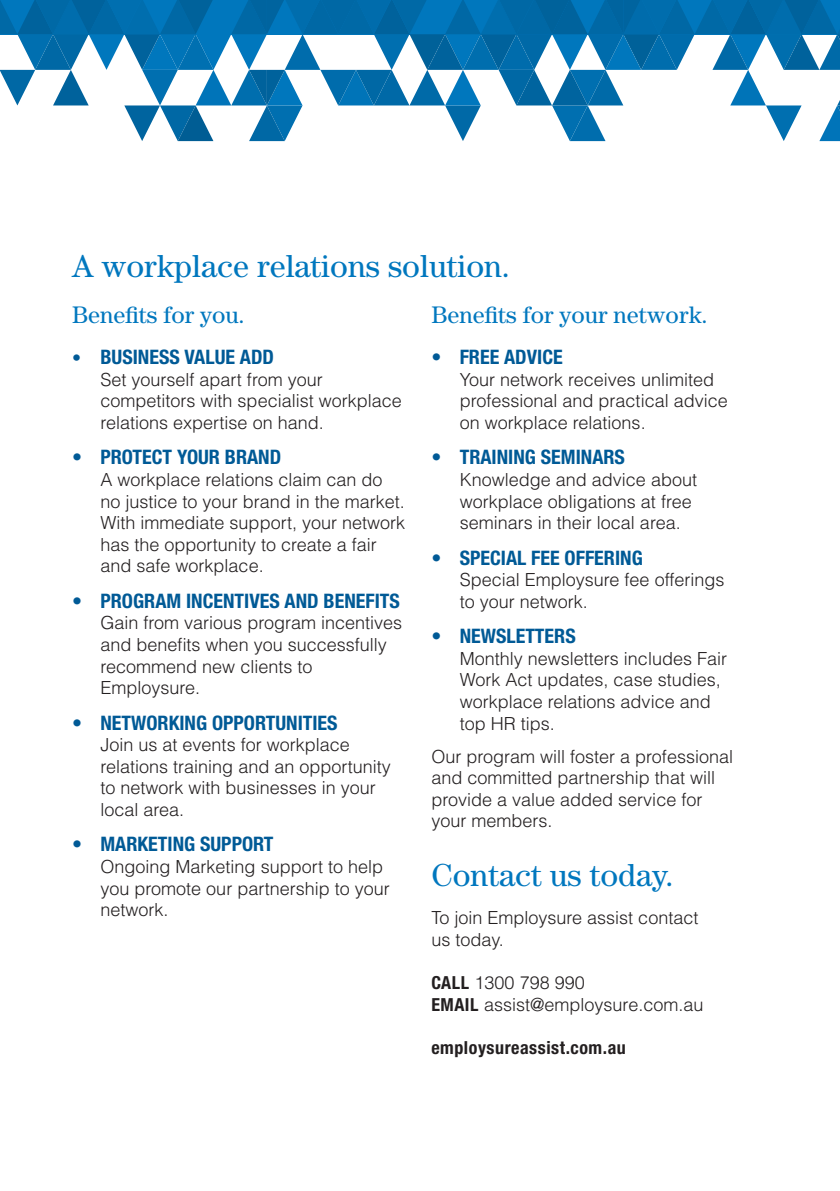
<style>
.page{position:relative;width:840px;height:1191px;background:#fff}
.page>*{position:absolute;margin:0;border:0;box-sizing:border-box;transform-origin:0 0}
.t1{font:32px "Century";color:#0077be}
.t2{font:24px "Century";color:#0077be}
.t3{font:700 condensed 20px "Helvetica Neue";color:#005a96}
.t4{font:300 18px/21.6px "Helvetica";color:#231f20}
.t5{font:700 condensed 18px "Helvetica Neue";letter-spacing:.03em;color:#231f20}
.s1{font-size:18px}
.s2{font-family:"Helvetica Neue";font-weight:700;font-stretch:condensed}
</style>
<div class="page">
<svg style="left:0;top:0;width:839px;height:141px"></svg>
<h1 class="t1" style="left:72px;top:248px;width:439px">A workplace relations solution.</h1>
<h2 class="t2" style="left:72px;top:301px;width:174px">Benefits for you.</h2>
<p class="t3" style="left:72px;top:345px;width:203px"><span class="s1">•</span> BUSINESS VALUE ADD</p>
<p class="t4" style="left:100px;top:368px;width:303px">Set yourself apart from your competitors with specialist workplace relations expertise on hand.</p>
<p class="t3" style="left:72px;top:445px;width:210px">• PROTECT YOUR BRAND</p>
<p class="t4" style="left:100px;top:468px;width:306px">A workplace relations claim can do no justice to your brand in the market.<br>With immediate support, your network has the opportunity to create a fair and safe workplace.</p>
<p class="t3" style="left:72px;top:588px;width:329px">• PROGRAM INCENTIVES AND BENEFITS</p>
<p class="t4" style="left:100px;top:612px;width:303px">Gain from various program incentives and benefits when you successfully recommend new clients to<br>Employsure.</p>
<p class="t3" style="left:72px;top:710px;width:267px">• NETWORKING OPPORTUNITIES</p>
<p class="t4" style="left:100px;top:734px;width:292px">Join us at events for workplace relations training and an opportunity to network with businesses in your local area.</p>
<p class="t3" style="left:72px;top:832px;width:203px">• MARKETING SUPPORT</p>
<p class="t4" style="left:100px;top:855px;width:291px">Ongoing Marketing support to help you promote our partnership to your network.</p>
<h2 class="t2" style="left:431px;top:301px;width:278px">Benefits for your network.</h2>
<p class="t3" style="left:431px;top:345px;width:133px">• FREE ADVICE</p>
<p class="t4" style="left:459px;top:368px;width:269px">Your network receives unlimited professional and practical advice on workplace relations.</p>
<p class="t3" style="left:431px;top:445px;width:195px">• TRAINING SEMINARS</p>
<p class="t4" style="left:459px;top:468px;width:239px">Knowledge and advice about workplace obligations at free seminars in their local area.</p>
<p class="t3" style="left:431px;top:545px;width:213px">• SPECIAL FEE OFFERING</p>
<p class="t4" style="left:459px;top:569px;width:266px">Special Employsure fee offerings to your network.</p>
<p class="t3" style="left:431px;top:624px;width:146px">• NEWSLETTERS</p>
<p class="t4" style="left:459px;top:647px;width:269px">Monthly newsletters includes Fair<br>Work Act updates, case studies, workplace relations advice and top HR tips.</p>
<p class="t4" style="left:431px;top:745px;width:303px">Our program will foster a professional and committed partnership that will provide a value added service for your members.</p>
<h1 class="t1" style="left:431px;top:856px;width:244px">Contact us today.</h1>
<p class="t4" style="left:431px;top:907px;width:268px">To join Employsure assist contact us today.</p>
<p class="t4" style="left:431px;top:971px;width:273px"><span class="s2">CALL</span> 1300 798 990<br><span class="s2">EMAIL</span> assist@employsure.com.au</p>
<p class="t5" style="left:431px;top:1036px;width:196px">employsureassist.com.au</p>
</div>
